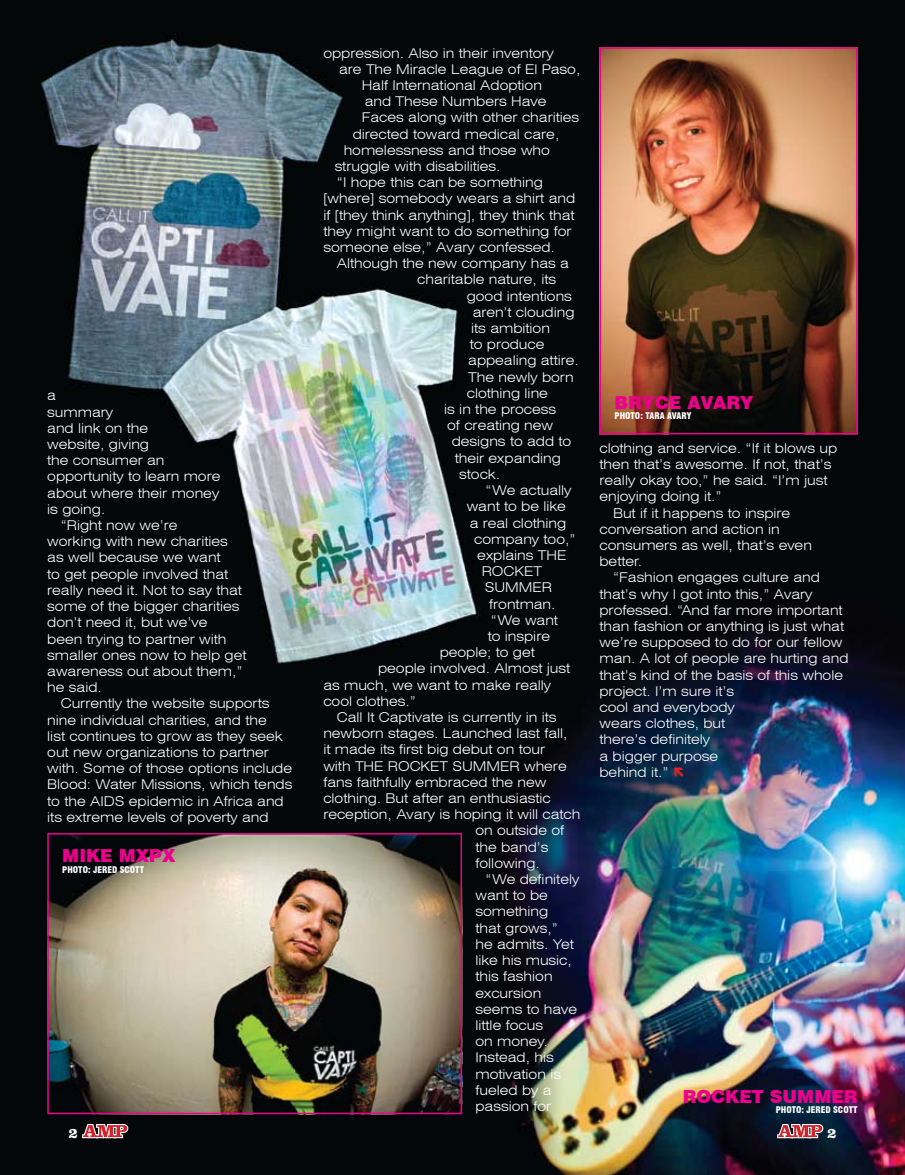
<style>
.page{position:relative;width:905px;height:1175px;background:#fff}
.page>*{position:absolute;margin:0;border:0;box-sizing:border-box;transform-origin:0 0}
.t1{font:900 18px "Swiss 721 BT";color:#ec008c}
.t2{font:700 15px "Clarendon T Extr";color:#fff}
.t3{font:300 expanded 13.5px "Swiss 721 BT";color:#fff}
.t4{font:900 condensed 9px "Swiss 721 BT";color:#fff}
</style>
<div class="page">
<img style="left:0;top:0;width:904px;height:1174px">
<img style="left:602px;top:50px;width:252px;height:381px">
<div style="left:599px;top:47px;width:258px;height:387px;border:2px solid #ec008c"></div>
<img style="left:50px;top:836px;width:409px;height:275px">
<div style="left:47px;top:833px;width:415px;height:281px;border:2px solid #ec008c"></div>
<svg style="left:81px;top:1110px;width:49px;height:31px;background:#653740"></svg>
<svg style="left:776px;top:1110px;width:48px;height:31px"></svg>
<svg style="left:674px;top:767px;width:9px;height:9px"></svg>
<p class="t3" style="left:47px;top:387px;width:10px">a</p>
<p class="t3" style="left:47px;top:404px;width:67px">summary</p>
<p class="t3" style="left:47px;top:420px;width:102px">and link on the</p>
<p class="t3" style="left:47px;top:436px;width:103px">website, giving</p>
<p class="t3" style="left:47px;top:452px;width:119px">the consumer an</p>
<p class="t3" style="left:47px;top:468px;width:175px">opportunity to learn more</p>
<p class="t3" style="left:47px;top:485px;width:173px">about where their money</p>
<p class="t3" style="left:47px;top:501px;width:60px">is going.</p>
<p class="t3" style="left:61px;top:517px;width:118px">“Right now we’re</p>
<p class="t3" style="left:47px;top:533px;width:182px">working with new charities</p>
<p class="t3" style="left:47px;top:549px;width:175px">as well because we want</p>
<p class="t3" style="left:47px;top:566px;width:182px">to get people involved that</p>
<p class="t3" style="left:47px;top:582px;width:196px">really need it. Not to say that</p>
<p class="t3" style="left:47px;top:598px;width:194px">some of the bigger charities</p>
<p class="t3" style="left:47px;top:614px;width:162px">don’t need it, but we’ve</p>
<p class="t3" style="left:47px;top:630px;width:181px">been trying to partner with</p>
<p class="t3" style="left:47px;top:647px;width:201px">smaller ones now to help get</p>
<p class="t3" style="left:47px;top:663px;width:197px">awareness out about them,”</p>
<p class="t3" style="left:47px;top:679px;width:56px">he said.</p>
<p class="t3" style="left:61px;top:695px;width:210px">Currently the website supports</p>
<p class="t3" style="left:47px;top:711px;width:221px">nine individual charities, and the</p>
<p class="t3" style="left:47px;top:728px;width:237px">list continues to grow as they seek</p>
<p class="t3" style="left:47px;top:744px;width:223px">out new organizations to partner</p>
<p class="t3" style="left:47px;top:760px;width:246px">with. Some of those options include</p>
<p class="t3" style="left:47px;top:776px;width:247px">Blood: Water Missions, which tends</p>
<p class="t3" style="left:47px;top:792px;width:238px">to the AIDS epidemic in Africa and</p>
<p class="t3" style="left:47px;top:809px;width:223px">its extreme levels of poverty and</p>
<h1 class="t1" style="left:62px;top:844px;width:115px">MIKE MXPX</h1>
<p class="t4" style="left:62px;top:864px;width:74px">PHOTO: JERED SCOTT</p>
<p class="t3" style="left:323px;top:45px;width:232px">oppression. Also in their inventory</p>
<p class="t3" style="left:339px;top:61px;width:243px">are The Miracle League of El Paso,</p>
<p class="t3" style="left:362px;top:77px;width:182px">Half International Adoption</p>
<p class="t3" style="left:364px;top:93px;width:183px">and These Numbers Have</p>
<p class="t3" style="left:362px;top:109px;width:219px">Faces along with other charities</p>
<p class="t3" style="left:352px;top:126px;width:208px">directed toward medical care,</p>
<p class="t3" style="left:343px;top:142px;width:208px">homelessness and those who</p>
<p class="t3" style="left:334px;top:158px;width:167px">struggle with disabilities.</p>
<p class="t3" style="left:337px;top:174px;width:207px">“I hope this can be something</p>
<p class="t3" style="left:323px;top:190px;width:253px">[where] somebody wears a shirt and</p>
<p class="t3" style="left:323px;top:207px;width:253px">if [they think anything], they think that</p>
<p class="t3" style="left:323px;top:223px;width:250px">they might want to do something for</p>
<p class="t3" style="left:323px;top:239px;width:233px">someone else,” Avary confessed.</p>
<p class="t3" style="left:337px;top:255px;width:233px">Although the new company has a</p>
<p class="t3" style="left:417px;top:271px;width:140px">charitable nature, its</p>
<p class="t3" style="left:466px;top:288px;width:107px">good intentions</p>
<p class="t3" style="left:472px;top:304px;width:103px">aren’t clouding</p>
<p class="t3" style="left:471px;top:320px;width:80px">its ambition</p>
<p class="t3" style="left:469px;top:336px;width:76px">to produce</p>
<p class="t3" style="left:468px;top:352px;width:112px">appealing attire.</p>
<p class="t3" style="left:468px;top:369px;width:107px">The newly born</p>
<p class="t3" style="left:466px;top:385px;width:83px">clothing line</p>
<p class="t3" style="left:444px;top:401px;width:113px">is in the process</p>
<p class="t3" style="left:447px;top:417px;width:107px">of creating new</p>
<p class="t3" style="left:451px;top:433px;width:121px">designs to add to</p>
<p class="t3" style="left:454px;top:450px;width:108px">their expanding</p>
<p class="t3" style="left:459px;top:466px;width:43px">stock.</p>
<p class="t3" style="left:485px;top:482px;width:88px">“We actually</p>
<p class="t3" style="left:466px;top:498px;width:100px">want to be like</p>
<p class="t3" style="left:469px;top:514px;width:98px">a real clothing</p>
<p class="t3" style="left:474px;top:531px;width:103px">company too,”</p>
<p class="t3" style="left:477px;top:547px;width:91px">explains THE</p>
<p class="t3" style="left:481px;top:563px;width:62px">ROCKET</p>
<p class="t3" style="left:484px;top:579px;width:69px">SUMMER</p>
<p class="t3" style="left:489px;top:595px;width:68px">frontman.</p>
<p class="t3" style="left:490px;top:612px;width:69px">“We want</p>
<p class="t3" style="left:487px;top:628px;width:64px">to inspire</p>
<p class="t3" style="left:439px;top:644px;width:97px">people; to get</p>
<p class="t3" style="left:378px;top:660px;width:194px">people involved. Almost just</p>
<p class="t3" style="left:323px;top:676px;width:229px">as much, we want to make really</p>
<p class="t3" style="left:323px;top:693px;width:94px">cool clothes.”</p>
<p class="t3" style="left:337px;top:709px;width:221px">Call It Captivate is currently in its</p>
<p class="t3" style="left:323px;top:725px;width:246px">newborn stages. Launched last fall,</p>
<p class="t3" style="left:323px;top:741px;width:223px">it made its first big debut on tour</p>
<p class="t3" style="left:323px;top:757px;width:245px">with THE ROCKET SUMMER where</p>
<p class="t3" style="left:323px;top:774px;width:225px">fans faithfully embraced the new</p>
<p class="t3" style="left:323px;top:790px;width:229px">clothing. But after an enthusiastic</p>
<p class="t3" style="left:323px;top:806px;width:259px">reception, Avary is hoping it will catch</p>
<p class="t3" style="left:475px;top:822px;width:90px">on outside of</p>
<p class="t3" style="left:475px;top:838px;width:74px">the band’s</p>
<p class="t3" style="left:475px;top:855px;width:66px">following.</p>
<p class="t3" style="left:485px;top:871px;width:95px">“We definitely</p>
<p class="t3" style="left:475px;top:887px;width:74px">want to be</p>
<p class="t3" style="left:475px;top:903px;width:74px">something</p>
<p class="t3" style="left:475px;top:919px;width:84px">that grows,”</p>
<p class="t3" style="left:475px;top:936px;width:100px">he admits. Yet</p>
<p class="t3" style="left:475px;top:952px;width:98px">like his music,</p>
<p class="t3" style="left:475px;top:968px;width:79px">this fashion</p>
<p class="t3" style="left:475px;top:984px;width:67px">excursion</p>
<p class="t3" style="left:475px;top:1000px;width:103px">seems to have</p>
<p class="t3" style="left:475px;top:1017px;width:69px">little focus</p>
<p class="t3" style="left:475px;top:1033px;width:74px">on money.</p>
<p class="t3" style="left:475px;top:1049px;width:80px">Instead, his</p>
<p class="t3" style="left:475px;top:1065px;width:87px">motivation is</p>
<p class="t3" style="left:475px;top:1081px;width:78px">fueled by a</p>
<p class="t3" style="left:475px;top:1098px;width:77px">passion for</p>
<h1 class="t1" style="left:614px;top:391px;width:140px">BRYCE AVARY</h1>
<p class="t4" style="left:614px;top:411px;width:78px">PHOTO: TARA AVARY</p>
<p class="t3" style="left:599px;top:440px;width:239px">clothing and service. “If it blows up</p>
<p class="t3" style="left:599px;top:456px;width:233px">then that’s awesome. If not, that’s</p>
<p class="t3" style="left:599px;top:472px;width:229px">really okay too,” he said. “I’m just</p>
<p class="t3" style="left:599px;top:488px;width:124px">enjoying doing it.”</p>
<p class="t3" style="left:613px;top:505px;width:179px">But if it happens to inspire</p>
<p class="t3" style="left:599px;top:521px;width:182px">conversation and action in</p>
<p class="t3" style="left:599px;top:537px;width:214px">consumers as well, that’s even</p>
<p class="t3" style="left:599px;top:553px;width:44px">better.</p>
<p class="t3" style="left:613px;top:569px;width:208px">“Fashion engages culture and</p>
<p class="t3" style="left:599px;top:586px;width:214px">that’s why I got into this,” Avary</p>
<p class="t3" style="left:599px;top:602px;width:245px">professed. “And far more important</p>
<p class="t3" style="left:599px;top:618px;width:246px">than fashion or anything is just what</p>
<p class="t3" style="left:599px;top:634px;width:244px">we’re supposed to do for our fellow</p>
<p class="t3" style="left:599px;top:650px;width:250px">man. A lot of people are hurting and</p>
<p class="t3" style="left:599px;top:667px;width:245px">that’s kind of the basis of this whole</p>
<p class="t3" style="left:599px;top:683px;width:136px">project. I’m sure it’s</p>
<p class="t3" style="left:599px;top:699px;width:137px">cool and everybody</p>
<p class="t3" style="left:599px;top:715px;width:127px">wears clothes, but</p>
<p class="t3" style="left:599px;top:731px;width:112px">there’s definitely</p>
<p class="t3" style="left:599px;top:748px;width:120px">a bigger purpose</p>
<p class="t3" style="left:599px;top:764px;width:71px">behind it.”</p>
<h1 class="t1" style="left:682px;top:1085px;width:176px">ROCKET SUMMER</h1>
<p class="t4" style="left:775px;top:1104px;width:74px">PHOTO: JERED SCOTT</p>
<p class="t2" style="left:68px;top:1124px;width:11px">2</p>
<p class="t2" style="left:827px;top:1124px;width:11px">2</p>
</div>
